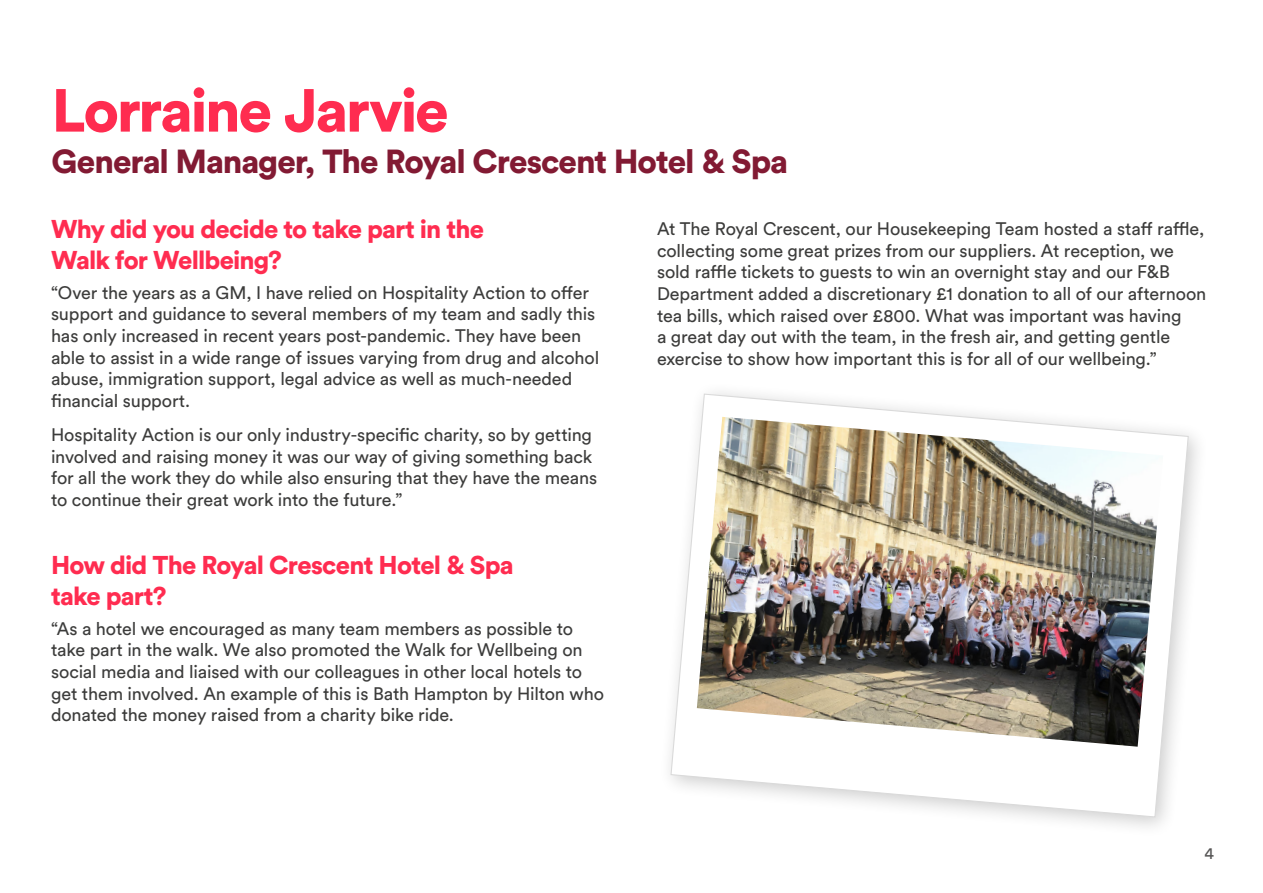
<style>
.page{position:relative;width:1263px;height:893px;background:#fff}
.page>*{position:absolute;margin:0;border:0;box-sizing:border-box;transform-origin:0 0}
.t1{font:900 60px "Circular Std";letter-spacing:-.04em;color:#ff2c50}
.t2{font:900 33px "Circular Std";letter-spacing:-.03em;color:#821a33}
.t3{font:900 25.5px/30.6px "Circular Std";letter-spacing:-.03em;color:#ff2c50}
.t4{font:18px/21.6px "Circular Std";letter-spacing:-.01em;color:#3c3c3b}
.t5{font:16.5px "Circular Std";color:#555454}
</style>
<div class="page">
<svg style="left:670px;top:393px;width:519px;height:425px"></svg>
<img style="left:697px;top:417px;width:466px;height:330px">
<h1 class="t1" style="left:52px;top:71px;width:398px">Lorraine Jarvie</h1>
<h2 class="t2" style="left:52px;top:140px;width:738px">General Manager, The Royal Crescent Hotel &amp; Spa</h2>
<h3 class="t3" style="left:51px;top:213px;width:434px">Why did you decide to take part in the<br>Walk for Wellbeing?</h3>
<p class="t4" style="left:51px;top:281px;width:550px">“Over the years as a GM, I have relied on Hospitality Action to offer support and guidance to several members of my team and sadly this has only increased in recent years post-pandemic. They have been able to assist in a wide range of issues varying from drug and alcohol abuse, immigration support, legal advice as well as much-needed financial support.</p>
<p class="t4" style="left:51px;top:424px;width:548px">Hospitality Action is our only industry-specific charity, so by getting involved and raising money it was our way of giving something back for all the work they do while also ensuring that they have the means to continue their great work into the future.”</p>
<p class="t4" style="left:657px;top:218px;width:551px">At The Royal Crescent, our Housekeeping Team hosted a staff raffle, collecting some great prizes from our suppliers. At reception, we sold raffle tickets to guests to win an overnight stay and our F&amp;B Department added a discretionary £1 donation to all of our afternoon tea bills, which raised over £800. What was important was having<br>a great day out with the team, in the fresh air, and getting gentle exercise to show how important this is for all of our wellbeing.”</p>
<h3 class="t3" style="left:51px;top:549px;width:464px">How did The Royal Crescent Hotel &amp; Spa take part?</h3>
<p class="t4" style="left:51px;top:617px;width:554px">“As a hotel we encouraged as many team members as possible to take part in the walk. We also promoted the Walk for Wellbeing on social media and liaised with our colleagues in other local hotels to get them involved. An example of this is Bath Hampton by Hilton who donated the money raised from a charity bike ride.</p>
<p class="t5" style="left:1204px;top:844px;width:11px">4</p>
</div>
